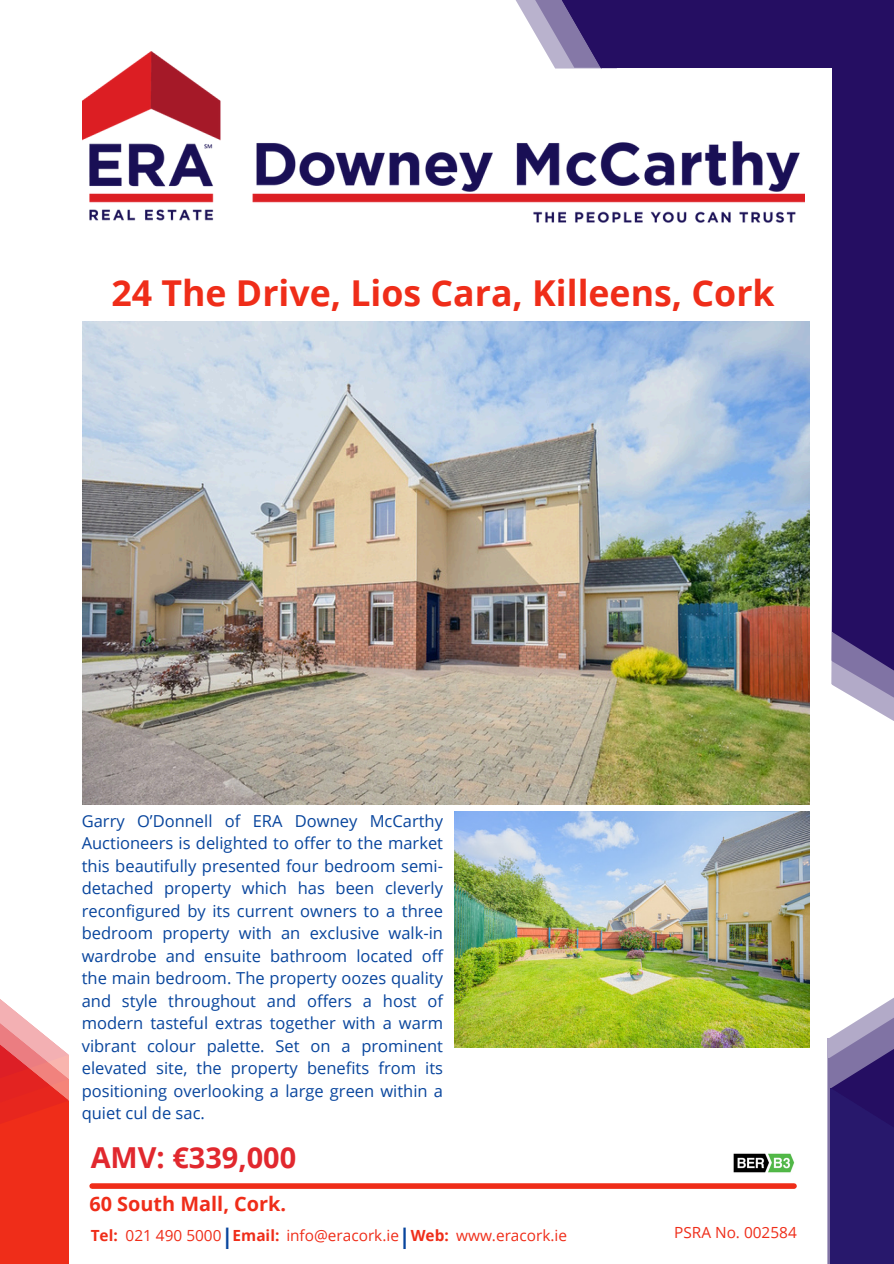
<style>
.page{position:relative;width:894px;height:1264px;background:#fff}
.page>*{position:absolute;margin:0;border:0;box-sizing:border-box;transform-origin:0 0}
.t1{font:700 35.7px "Open Sans";color:#ef2d19}
.t2{font:700 28.8px "Open Sans";color:#e1282e}
.t3{font:700 21.3px "Open Sans";color:#08459d}
.t4{font:700 19.8px "Open Sans";color:#ef2d19}
.t5{font:16.5px/22.5px "Open Sans";color:#08459d;text-align:justify}
.t6{font:15.3px "Open Sans";color:#ef2d19}
.t7{font:700 15.3px "Open Sans";color:#ef2d19}
</style>
<div class="page">
<svg style="left:515px;top:0;width:13px;height:21px"></svg>
<svg style="left:528px;top:0;width:27px;height:51px"></svg>
<div style="left:602px;top:0;width:291px;height:68px;background:#250e62"></div>
<svg style="left:831px;top:585px;width:62px;height:136px"></svg>
<div style="left:832px;top:0;width:61px;height:631px;background:#250e62"></div>
<svg style="left:832px;top:631px;width:61px;height:60px;background:#6c5d95"></svg>
<div style="left:92px;top:1183px;width:701px;height:5px;background:#ef2d19"></div>
<svg style="left:555px;top:0;width:47px;height:51px;background:#523f82"></svg>
<img style="left:82px;top:321px;width:727px;height:483px">
<div style="left:0;top:1054px;width:68px;height:209px;background:#ef2d19"></div>
<svg style="left:0;top:999px;width:69px;height:155px"></svg>
<div style="left:826px;top:1038px;width:67px;height:225px;background:#b2aac8"></div>
<div style="left:828px;top:1058px;width:65px;height:205px;background:#28186c"></div>
<svg style="left:828px;top:998px;width:65px;height:142px"></svg>
<img style="left:454px;top:811px;width:355px;height:236px">
<img style="left:733px;top:1153px;width:62px;height:20px">
<img style="left:82px;top:51px;width:722px;height:172px">
<p class="t1" style="left:111px;top:268px;width:664px">24 The Drive, Lios Cara, Killeens, Cork</p>
<h4 class="t5" style="left:82px;top:809px;width:363px">Garry O’Donnell of ERA Downey McCarthy Auctioneers is delighted to offer to the market this beautifully presented four bedroom semi&shy;detached property which has been cleverly reconfigured by its current owners to a three bedroom property with an exclusive walk-in wardrobe and ensuite bathroom located off the main bedroom. The property oozes quality and style throughout and offers a host of modern tasteful extras together with a warm vibrant colour palette. Set on a prominent elevated site, the property benefits from its positioning overlooking a large green within a quiet cul de sac.</h4>
<h3 class="t2" style="left:91px;top:1137px;width:207px">AMV: €339,000</h3>
<p class="t4" style="left:89px;top:1190px;width:198px">60 South Mall, Cork.</p>
<p class="t7" style="left:91px;top:1224px;width:29px">Tel:</p>
<p class="t6" style="left:126px;top:1224px;width:97px">021 490 5000</p>
<p class="t3" style="left:221px;top:1220px;width:13px">|</p>
<p class="t7" style="left:232px;top:1224px;width:48px">Email:</p>
<p class="t6" style="left:286px;top:1224px;width:114px">info@eracork.ie</p>
<p class="t3" style="left:399px;top:1220px;width:13px">|</p>
<p class="t7" style="left:410px;top:1224px;width:40px">Web:</p>
<p class="t6" style="left:456px;top:1224px;width:112px">www.eracork.ie</p>
<h2 class="t6" style="left:674px;top:1221px;width:124px">PSRA No. 002584</h2>
</div>
